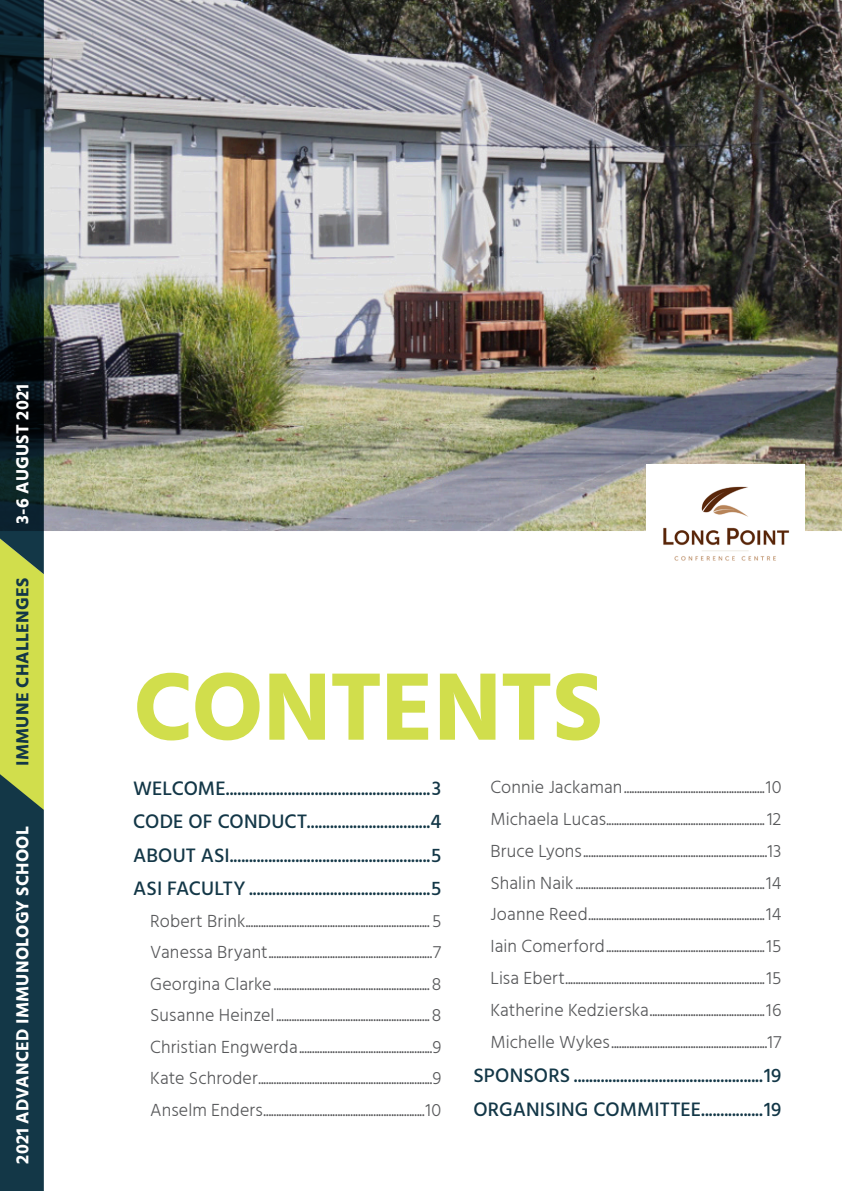
<style>
.page{position:relative;width:842px;height:1191px;background:#fff}
.page>*{position:absolute;margin:0;border:0;box-sizing:border-box;transform-origin:0 0}
.Heading{font:700 98px "Hind";letter-spacing:-.02em;color:#d1de4c}
.Contents{font:500 20px "Hind";letter-spacing:.005em;color:#133747}
.Contents_2{font:300 18px "Hind";letter-spacing:.005em;color:#57585a}
.t1{font:700 18px "Hind";letter-spacing:.015em;color:#fff}
.t2{font:700 18px "Hind";letter-spacing:.015em;color:#133747}
</style>
<div class="page">
<img style="left:44px;top:0;width:798px;height:531px">
<svg style="left:0;top:0;width:44px;height:1191px;background:#344c39"></svg>
<div style="left:646px;top:464px;width:159px;height:135px;background:#fff"></div>
<img style="left:663px;top:486px;width:127px;height:75px">
<p class="t1" style="left:12px;top:524px;width:142px;rotate:-90deg">3-6 AUGUST 2021</p>
<p class="t2" style="left:12px;top:766px;width:189px;rotate:-90deg">IMMUNE CHALLENGES</p>
<p class="t1" style="left:12px;top:1163px;width:339px;rotate:-90deg">2021 ADVANCED IMMUNOLOGY SCHOOL</p>
<p class="Heading" style="left:133px;top:648px;width:471px">CONTENTS</p>
<p class="Contents" style="left:133px;top:774px;width:310px">WELCOME.....................................................3</p>
<p class="Contents" style="left:133px;top:808px;width:310px">CODE OF CONDUCT................................4</p>
<p class="Contents" style="left:133px;top:841px;width:310px">ABOUT ASI....................................................5</p>
<p class="Contents" style="left:133px;top:875px;width:310px">ASI FACULTY ...............................................5</p>
<p class="Contents_2" style="left:150px;top:909px;width:292px">Robert Brink........................................................................5</p>
<p class="Contents_2" style="left:150px;top:940px;width:292px">Vanessa Bryant................................................................7</p>
<p class="Contents_2" style="left:150px;top:972px;width:292px">Georgina Clarke .............................................................8</p>
<p class="Contents_2" style="left:150px;top:1003px;width:292px">Susanne Heinzel............................................................8</p>
<p class="Contents_2" style="left:150px;top:1035px;width:292px">Christian Engwerda....................................................9</p>
<p class="Contents_2" style="left:150px;top:1066px;width:292px">Kate Schroder....................................................................9</p>
<p class="Contents_2" style="left:150px;top:1098px;width:292px">Anselm Enders...............................................................10</p>
<p class="Contents_2" style="left:490px;top:775px;width:292px">Connie Jackaman.......................................................10</p>
<p class="Contents_2" style="left:490px;top:807px;width:292px">Michaela Lucas..............................................................12</p>
<p class="Contents_2" style="left:490px;top:838px;width:292px">Bruce Lyons........................................................................13</p>
<p class="Contents_2" style="left:490px;top:870px;width:292px">Shalin Naik ..........................................................................14</p>
<p class="Contents_2" style="left:490px;top:902px;width:292px">Joanne Reed.....................................................................14</p>
<p class="Contents_2" style="left:490px;top:934px;width:292px">Iain Comerford..............................................................15</p>
<p class="Contents_2" style="left:490px;top:966px;width:292px">Lisa Ebert..............................................................................15</p>
<p class="Contents_2" style="left:490px;top:998px;width:292px">Katherine Kedzierska.............................................16</p>
<p class="Contents_2" style="left:490px;top:1030px;width:292px">Michelle Wykes.............................................................17</p>
<p class="Contents" style="left:473px;top:1061px;width:310px">SPONSORS .................................................19</p>
<p class="Contents" style="left:473px;top:1095px;width:310px">ORGANISING COMMITTEE................19</p>
</div>
